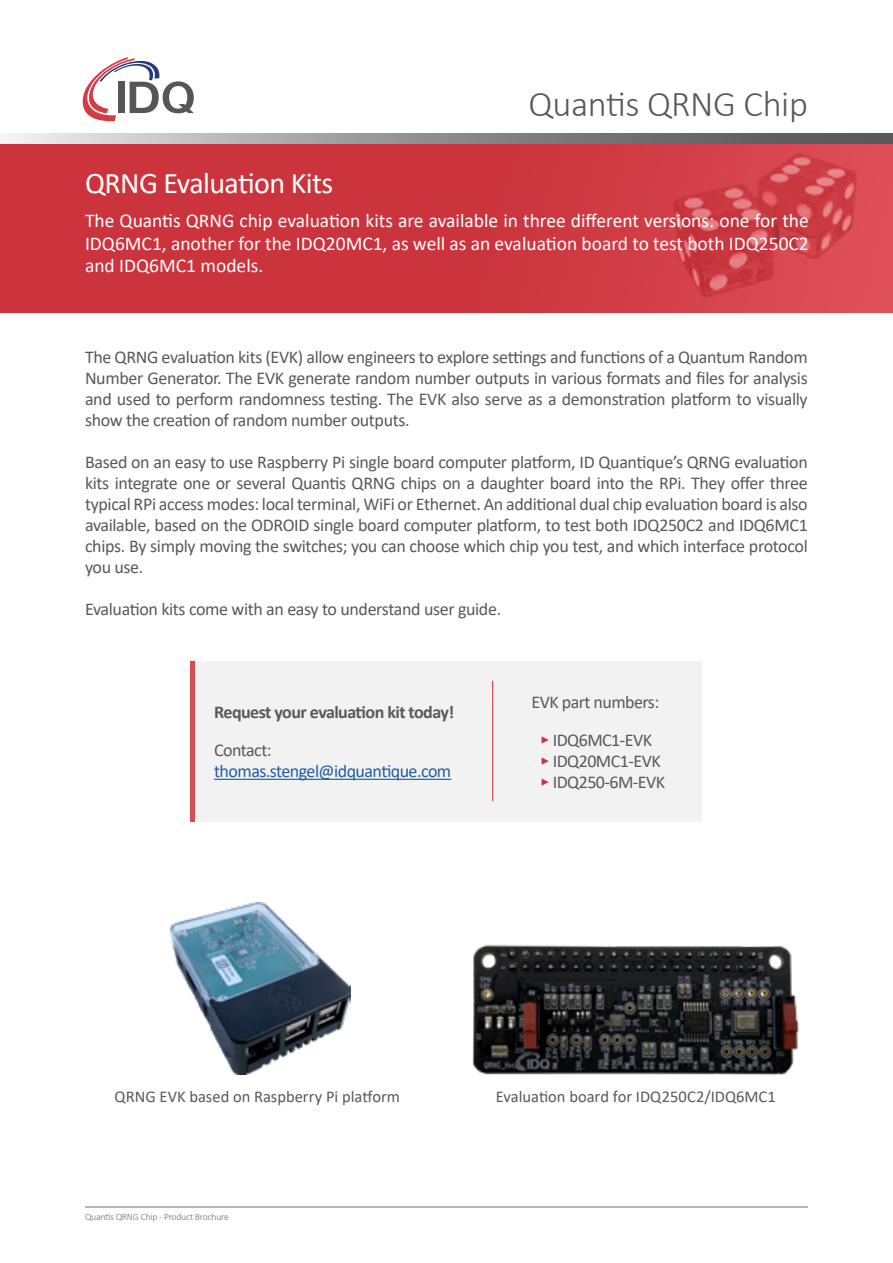
<style>
.page{position:relative;width:893px;height:1263px;background:#fff}
.page>*{position:absolute;margin:0;border:0;box-sizing:border-box;transform-origin:0 0}
.t1{font:300 36.45px "Calibri";letter-spacing:-.01em;color:#58595b}
.t2{font:30px "Calibri";letter-spacing:-.02em;color:#fff}
.t3{font:19.5px/22.5px "Calibri";color:#fff;text-align:justify}
.t4{font:18px/21px "Calibri";letter-spacing:-.02em;color:#58595b;text-align:justify}
.t5{font:700 18px "Calibri";letter-spacing:-.03em;color:#58595b}
.t6{font:18px "Calibri";letter-spacing:-.03em;color:#215e9e}
.t7{font:16.5px "Calibri";color:#58595b}
.t8{font:300 9.75px "Calibri";letter-spacing:-.025em;color:#6d6e71}
</style>
<div class="page">
<img style="left:0;top:144px;width:893px;height:169px">
<svg style="left:83px;top:57px;width:111px;height:64px"></svg>
<img style="left:472px;top:944px;width:327px;height:132px">
<div style="left:190px;top:661px;width:512px;height:160px;background:#f2f2f3"></div>
<hr style="left:214px;top:779px;width:237px;height:1px;background:#215e9e">
<div style="left:190px;top:661px;width:5px;height:160px;background:#d64e54"></div>
<hr style="left:492px;top:681px;width:1px;height:120px;background:#d13138">
<svg style="left:542px;top:757px;width:7px;height:8px"></svg>
<svg style="left:542px;top:736px;width:7px;height:7px"></svg>
<img style="left:171px;top:903px;width:179px;height:171px">
<svg style="left:542px;top:778px;width:7px;height:8px"></svg>
<hr style="left:85px;top:1206px;width:723px;height:1px;background:#6d6e71">
<svg style="left:6px;top:133px;width:887px;height:10px;background:#929396"></svg>
<h1 class="t1" style="left:529px;top:81px;width:281px">Quantis QRNG Chip</h1>
<h2 class="t2" style="left:85px;top:162px;width:250px">QRNG Evaluation Kits</h2>
<p class="t3" style="left:85px;top:209px;width:725px">The Quantis QRNG chip evaluation kits are available in three different versions: one for the IDQ6MC1, another for the IDQ20MC1, as well as an evaluation board to test both IDQ250C2 and IDQ6MC1 models.</p>
<p class="t4" style="left:85px;top:346px;width:724px">The QRNG evaluation kits (EVK) allow engineers to explore settings and functions of a Quantum Random Number Generator. The EVK generate random number outputs in various formats and files for analysis and used to perform randomness testing. The EVK also serve as a demonstration platform to visually show the creation of random number outputs.</p>
<p class="t4" style="left:85px;top:451px;width:724px">Based on an easy to use Raspberry Pi single board computer platform, ID Quantique’s QRNG evaluation kits integrate one or several Quantis QRNG chips on a daughter board into the RPi. They offer three typical RPi access modes: local terminal, WiFi or Ethernet. An additional dual chip evaluation board is also available, based on the ODROID single board computer platform, to test both IDQ250C2 and IDQ6MC1 chips. By simply moving the switches; you can choose which chip you test, and which interface protocol you use.</p>
<p class="t4" style="left:85px;top:598px;width:418px">Evaluation kits come with an easy to understand user guide.</p>
<p class="t5" style="left:214px;top:699px;width:242px">Request your evaluation kit today!</p>
<p class="t4" style="left:214px;top:739px;width:59px">Contact:</p>
<p class="t6" style="left:214px;top:759px;width:239px">thomas.stengel@idquantique.com</p>
<p class="t4" style="left:553px;top:682px;width:108px;line-height:38px;text-indent:-21px">EVK part numbers:<br>IDQ6MC1-EVK</p>
<p class="t4" style="left:553px;top:750px;width:114px">IDQ20MC1-EVK<br>IDQ250-6M-EVK</p>
<p class="t7" style="left:115px;top:1085px;width:287px">QRNG EVK based on Raspberry Pi platform</p>
<p class="t7" style="left:496px;top:1085px;width:281px">Evaluation board for IDQ250C2/IDQ6MC1</p>
<p class="t8" style="left:85px;top:1211px;width:145px">Quantis QRNG Chip - Product Brochure</p>
</div>
